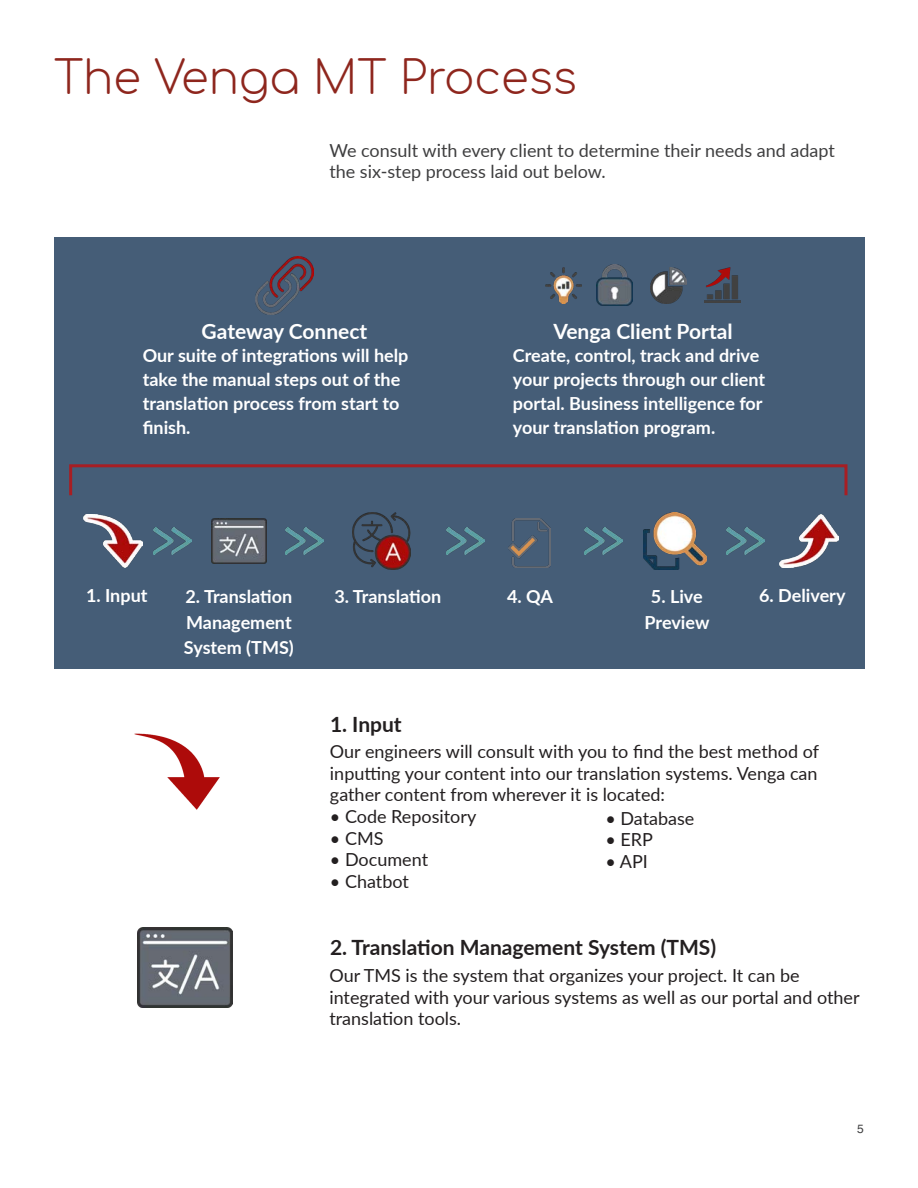
<style>
.page{position:relative;width:918px;height:1188px;background:#fff}
.page>*{position:absolute;margin:0;border:0;box-sizing:border-box;transform-origin:0 0}
.Body_copy{font:300 45px "Comfortaa";color:#8e261d}
.t1{font:700 21px "Lato";color:#231f20}
.t2{font:700 21px "Lato";color:#fff}
.t3{font:18px/21.6px "Lato";color:#231f20}
.Body_copy-2{font:700 18px/24px "Lato";color:#fff}
.t4{font:18px/21.6px "Lato";color:#3e3e3f}
.Body_copy-3{font:12px "Helvetica";color:#3e3e3f}
</style>
<div class="page">
<div style="left:54px;top:238px;width:810px;height:431px;background:#455d77"></div>
<img style="left:84px;top:514px;width:59px;height:53px">
<img style="left:256px;top:256px;width:57px;height:58px">
<img style="left:597px;top:265px;width:36px;height:41px">
<img style="left:704px;top:268px;width:36px;height:35px">
<img style="left:545px;top:267px;width:36px;height:36px">
<img style="left:651px;top:267px;width:36px;height:36px">
<img style="left:644px;top:512px;width:63px;height:58px">
<img style="left:353px;top:512px;width:57px;height:58px">
<img style="left:780px;top:514px;width:59px;height:53px">
<img style="left:153px;top:527px;width:38px;height:27px">
<img style="left:285px;top:527px;width:39px;height:27px">
<img style="left:446px;top:527px;width:38px;height:28px">
<img style="left:584px;top:527px;width:38px;height:27px">
<img style="left:727px;top:527px;width:38px;height:27px">
<img style="left:509px;top:518px;width:41px;height:49px">
<div style="left:69px;top:464px;width:778px;height:33px;border:3px solid #a71e23"></div>
<img style="left:212px;top:518px;width:54px;height:45px">
<img style="left:135px;top:733px;width:85px;height:77px">
<img style="left:137px;top:928px;width:96px;height:80px">
<p class="Body_copy" style="left:54px;top:36px;width:524px">The Venga MT Process</p>
<p class="t4" style="left:329px;top:139px;width:507px">We consult with every client to determine their needs and adapt the six-step process laid out below.</p>
<p class="t2" style="left:202px;top:316px;width:167px">Gateway Connect</p>
<p class="t2" style="left:554px;top:316px;width:181px">Venga Client Portal</p>
<p class="Body_copy-2" style="left:143px;top:343px;width:267px">Our suite of integrations will help take the manual steps out of the translation process from start to finish.</p>
<p class="Body_copy-2" style="left:513px;top:343px;width:254px">Create, control, track and drive your projects through our client portal. Business intelligence for your translation program.</p>
<p class="Body_copy-2" style="left:86px;top:583px;width:63px">1. Input</p>
<p class="Body_copy-2" style="left:185px;top:584px;width:108px">2. Translation</p>
<p class="Body_copy-2" style="left:186px;top:609px;width:107px">Management</p>
<p class="Body_copy-2" style="left:184px;top:635px;width:111px">System (TMS)</p>
<p class="Body_copy-2" style="left:334px;top:584px;width:108px">3. Translation</p>
<p class="Body_copy-2" style="left:651px;top:584px;width:53px">5. Live</p>
<p class="Body_copy-2" style="left:645px;top:609px;width:66px">Preview</p>
<p class="Body_copy-2" style="left:507px;top:584px;width:47px">4. QA</p>
<p class="t1" style="left:330px;top:709px;width:73px">1. Input</p>
<p class="Body_copy-2" style="left:759px;top:583px;width:88px">6. Delivery</p>
<p class="t3" style="left:330px;top:740px;width:491px">Our engineers will consult with you to find the best method of</p>
<p class="t3" style="left:330px;top:762px;width:489px">inputting your content into our translation systems. Venga can gather content from wherever it is located:</p>
<p class="t3" style="left:330px;top:805px;width:148px">• Code Repository</p>
<p class="t3" style="left:330px;top:826px;width:55px">• CMS</p>
<p class="t3" style="left:330px;top:848px;width:100px">• Document</p>
<p class="t3" style="left:330px;top:870px;width:80px">• Chatbot</p>
<p class="t3" style="left:605px;top:807px;width:91px">• Database</p>
<p class="t3" style="left:605px;top:828px;width:49px">• ERP</p>
<p class="t3" style="left:605px;top:850px;width:44px">• API</p>
<p class="t1" style="left:330px;top:932px;width:388px">2. Translation Management System (TMS)</p>
<p class="t3" style="left:329px;top:964px;width:472px">Our TMS is the system that organizes your project. It can be</p>
<p class="t3" style="left:329px;top:986px;width:532px">integrated with your various systems as well as our portal and other translation tools.</p>
<p class="Body_copy-3" style="left:857px;top:1119px;width:8px">5</p>
</div>
